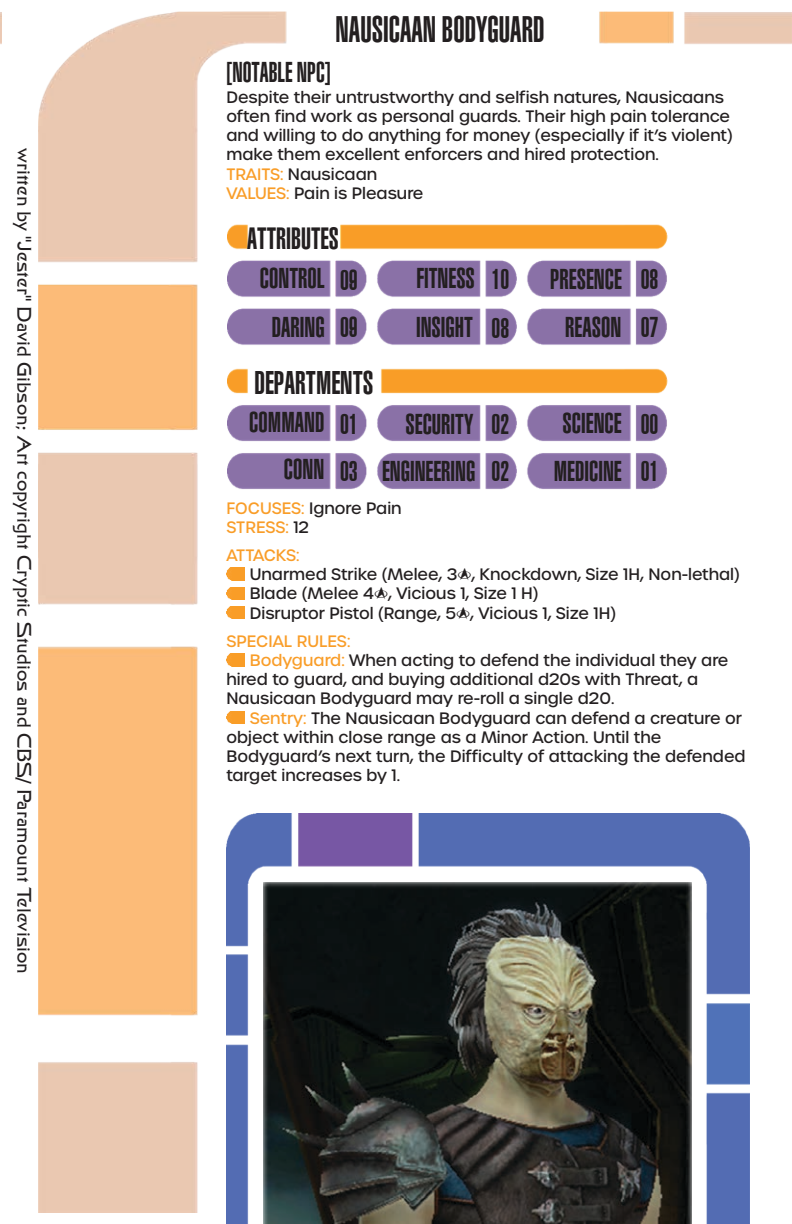
<style>
.page{position:relative;width:792px;height:1224px;background:#fff}
.page>*{position:absolute;margin:0;border:0;box-sizing:border-box;transform-origin:0 0}
.Species{font:ultra-condensed 36px "Context Ultra Condensed S Si";color:#231f20;scale:.95 1}
.t1{font:ultra-condensed 32px "Context Ultra Condensed S Si";color:#231f20}
.t2{font:ultra-condensed 30px "Context Ultra Condensed S Si";color:#231f20}
.Species-2{font:ultra-condensed 28px/48.6px "Context Ultra Condensed S Si";color:#231f20;text-align:right}
.Numbers{font:ultra-condensed 28px "Context Ultra Condensed S Si";color:#231f20;scale:.95 1}
.Species-3{font:ultra-condensed 28px "Context Ultra Condensed S Si";color:#231f20;scale:.95 1}
.t3{font:20px "Final Frontier";color:#231f20}
.t4{font:500 16px/19.2px "Urbane";color:#231f20}
.t5{font:500 16px "Urbane";color:#f99d28}
.t6{font:500 16px "Urbane";letter-spacing:-.025em;color:#f99d28}
.s1{color:#f99d28}
.s2{color:#231f20}
.s3{font-family:"Trekbats";font-weight:400}
</style>
<div class="page">
<img style="left:39px;top:12px;width:753px;height:1200px">
<img style="left:227px;top:212px;width:508px;height:284px">
<img style="left:0;top:12px;width:1px;height:32px">
<img style="left:226px;top:568px;width:18px;height:12px">
<img style="left:226px;top:587px;width:18px;height:12px">
<img style="left:226px;top:606px;width:18px;height:13px">
<img style="left:226px;top:654px;width:18px;height:12px">
<img style="left:226px;top:711px;width:18px;height:13px">
<img style="left:226px;top:814px;width:524px;height:410px">
<p class="t3" style="left:34px;top:148px;width:827px;rotate:90deg">written by "Jester" David Gibson; Art copyright Cryptic Studios and CBS/ Paramount Television</p>
<p class="Species" style="left:336px;top:8px;width:221px">NAUSICAAN BODYGUARD</p>
<p class="Species-3" style="left:226px;top:56px;width:111px">[NOTABLE NPC]</p>
<p class="t4" style="left:226px;top:87px;width:508px">Despite their untrustworthy and selfish natures, Nausicaans often find work as personal guards. Their high pain tolerance and willing to do anything for money (especially if it’s violent) make them excellent enforcers and hired protection.</p>
<p class="t4" style="left:226px;top:164px;width:152px"><span class="s1">TRAITS:</span> Nausicaan</p>
<p class="t4" style="left:226px;top:183px;width:199px"><span class="s1">VALUES:</span> Pain is Pleasure</p>
<h3 class="t2" style="left:247px;top:221px;width:93px">ATTRIBUTES</h3>
<h3 class="Species-2" style="left:260px;top:254px;width:66px;text-align:center">CONTROL<br>DARING</h3>
<p class="Numbers" style="left:340px;top:264px;width:20px">09</p>
<p class="Numbers" style="left:340px;top:311px;width:20px">09</p>
<h3 class="Species-2" style="left:416px;top:253px;width:60px;line-height:49.4px;text-align:left">FITNESS<br>INSIGHT</h3>
<h2 class="t1" style="left:254px;top:364px;width:121px">DEPARTMENTS</h2>
<h3 class="Species-2" style="left:249px;top:398px;width:77px;line-height:47.6px">COMMAND<br>CONN</h3>
<p class="Numbers" style="left:340px;top:408px;width:20px">01</p>
<p class="Numbers" style="left:340px;top:455px;width:20px">03</p>
<h3 class="Species-2" style="left:382px;top:400px;width:95px;line-height:47px">SECURITY<br>ENGINEERING</h3>
<h3 class="Species-2" style="left:550px;top:254px;width:73px">PRESENCE</h3>
<p class="Numbers" style="left:641px;top:263px;width:20px">08</p>
<p class="Numbers" style="left:492px;top:263px;width:20px">10</p>
<p class="Numbers" style="left:492px;top:312px;width:20px">08</p>
<p class="Numbers" style="left:641px;top:311px;width:20px">07</p>
<h3 class="Species-2" style="left:565px;top:303px;width:57px">REASON</h3>
<h3 class="Species-2" style="left:563px;top:399px;width:61px">SCIENCE</h3>
<p class="Numbers" style="left:492px;top:408px;width:20px">02</p>
<p class="Numbers" style="left:492px;top:455px;width:20px">02</p>
<p class="Numbers" style="left:641px;top:455px;width:20px">01</p>
<p class="Numbers" style="left:641px;top:408px;width:20px">00</p>
<h3 class="Species-2" style="left:554px;top:447px;width:69px">MEDICINE</h3>
<p class="t4" style="left:226px;top:498px;width:177px"><span class="s1">FOCUSES:</span> Ignore Pain</p>
<p class="t5" style="left:226px;top:517px;width:84px">STRESS: <span class="s2">12</span></p>
<p class="t6" style="left:226px;top:545px;width:75px">ATTACKS:</p>
<p class="t4" style="left:250px;top:565px;width:491px">Unarmed Strike (Melee, 3<span class="s3">A</span>, Knockdown, Size 1H, Non-lethal)</p>
<p class="t4" style="left:250px;top:584px;width:290px">Blade (Melee 4<span class="s3">A</span>, Vicious 1, Size 1 H)</p>
<p class="t4" style="left:250px;top:603px;width:368px">Disruptor Pistol (Range, 5<span class="s3">A</span>, Vicious 1, Size 1H)</p>
<p class="t5" style="left:226px;top:631px;width:125px">SPECIAL RULES:</p>
<p class="t4" style="left:226px;top:651px;width:504px;text-indent:23px"><span class="s1">Bodyguard:</span> When acting to defend the individual they are hired to guard, and buying additional d20s with Threat, a<br>Nausicaan Bodyguard may re-roll a single d20.</p>
<p class="t4" style="left:226px;top:708px;width:521px;text-indent:23px"><span class="s1">Sentry:</span> The Nausicaan Bodyguard can defend a creature or object within close range as a Minor Action. Until the Bodyguard’s next turn, the Difficulty of attacking the defended target increases by 1.</p>
</div>
